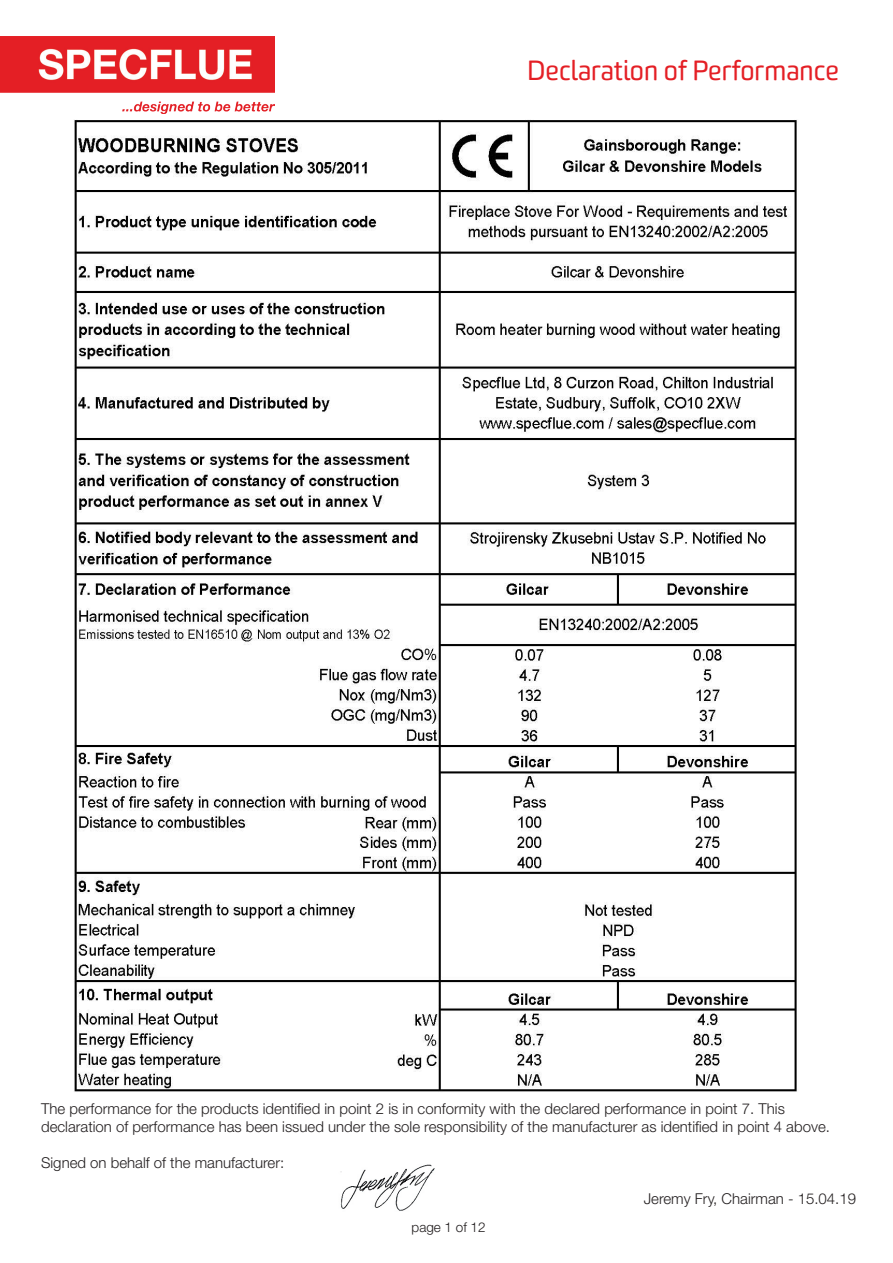
<style>
.page{position:relative;width:893px;height:1263px;background:#fff}
.page>*{position:absolute;margin:0;border:0;box-sizing:border-box;transform-origin:0 0}
.t1{font:27px "Sommet Rounded";color:#e41f25}
.t2{font:300 15px/18px "Helvetica Neue LT Std";color:#231f20}
.t3{font:300 13.5px "Helvetica Neue LT Std";color:#231f20}
</style>
<div class="page">
<img style="left:0;top:37px;width:274px;height:77px">
<img style="left:74px;top:120px;width:723px;height:972px">
<img style="left:340px;top:1164px;width:95px;height:47px">
<p class="t1" style="left:527px;top:53px;width:313px">Declaration of Performance</p>
<p class="t2" style="left:41px;top:1099px;width:790px">The performance for the products identified in point 2 is in conformity with the declared performance in point 7. This declaration of performance has been issued under the sole responsibility of the manufacturer as identified in point 4 above.</p>
<p class="t2" style="left:41px;top:1153px;width:245px">Signed on behalf of the manufacturer:</p>
<p class="t2" style="left:644px;top:1189px;width:214px">Jeremy Fry, Chairman - 15.04.19</p>
<p class="t3" style="left:412px;top:1218px;width:76px">page 1 of 12</p>
</div>
